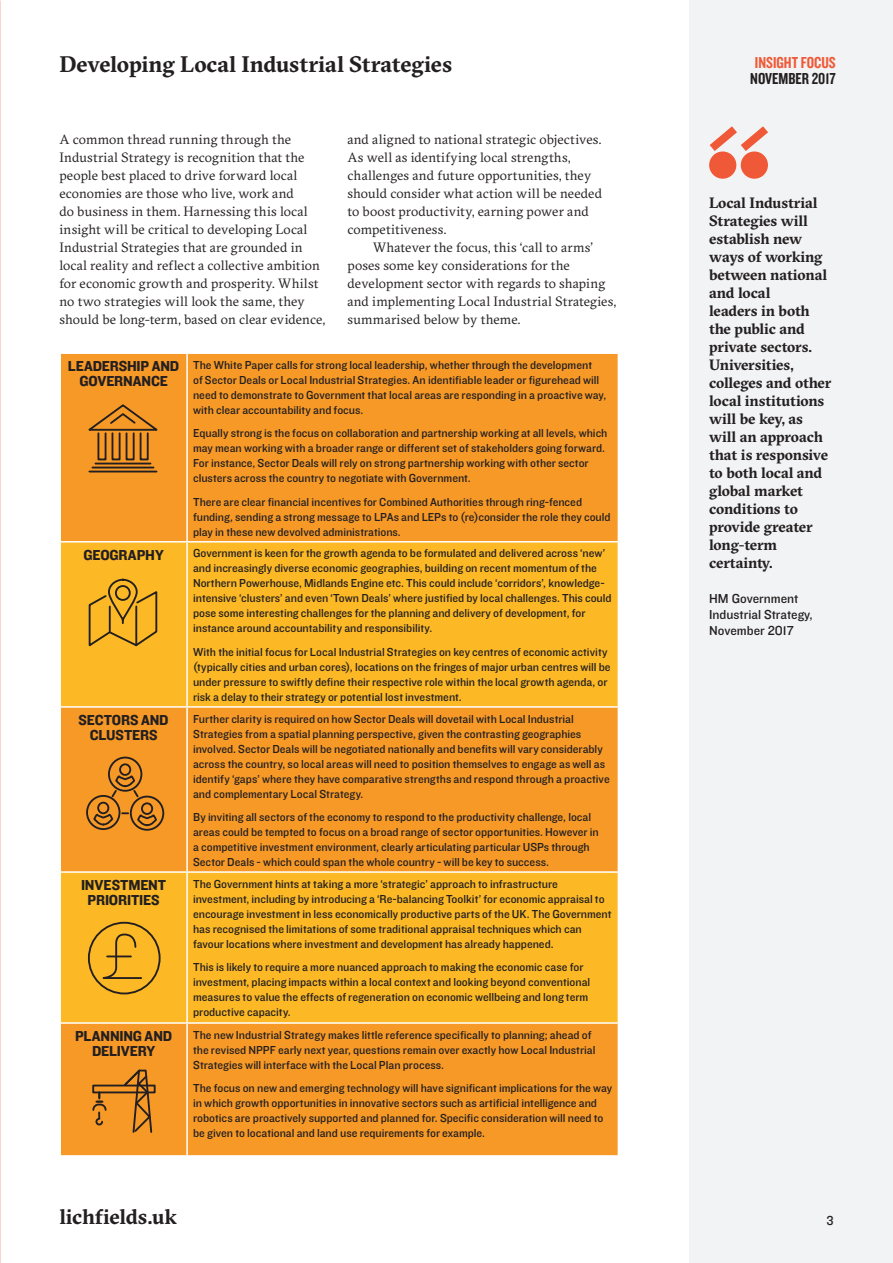
<style>
.page{position:relative;width:893px;height:1263px;background:#fff}
.page>*{position:absolute;margin:0;border:0;box-sizing:border-box;transform-origin:0 0}
.Page_Titles_15_17{font:700 22.5px "GT Sectra";letter-spacing:-.005em;color:#231f20}
.t1{font:700 21px "GT Sectra";letter-spacing:-.005em;color:#231f20}
.t2{font:16.5px "Knockout 49 Liteweight";color:#f05937}
.t3{font:16.5px "Knockout 49 Liteweight";color:#231f20}
.Quote{font:700 15px/18px "GT Sectra";letter-spacing:-.005em;color:#231f20}
.Stats_text{font:15px/15px "Knockout 51 Middleweight";letter-spacing:-.01em;color:#231f20;text-align:center}
.Body_Text_9_12{font:13.5px/18px "GT Sectra";letter-spacing:.01em;color:#231f20}
.Quote_Author{font:13.5px/16.2px "Knockout 31 Junior Middlewt";color:#231f20}
.Stats_text-2{font:12px/15px "Knockout 31 Junior Middlewt";color:#231f20}
</style>
<div class="page">
<div style="left:689px;top:0;width:204px;height:1263px;background:#f2f3f4"></div>
<div style="left:61px;top:354px;width:557px;height:801px;background:#f79927"></div>
<svg style="left:61px;top:542px;width:557px;height:480px;background:#f9ad26"></svg>
<hr style="left:186px;top:354px;width:2px;height:187px;background:#fff">
<hr style="left:59px;top:541px;width:128px;height:1px;background:#fff">
<hr style="left:187px;top:541px;width:432px;height:1px;background:#fff">
<hr style="left:186px;top:542px;width:2px;height:164px;background:#fff">
<hr style="left:59px;top:706px;width:128px;height:2px;background:#fff">
<hr style="left:187px;top:706px;width:432px;height:2px;background:#fff">
<hr style="left:186px;top:708px;width:2px;height:163px;background:#fff">
<hr style="left:59px;top:871px;width:128px;height:2px;background:#fff">
<hr style="left:187px;top:871px;width:432px;height:2px;background:#fff">
<hr style="left:186px;top:873px;width:2px;height:149px;background:#fff">
<hr style="left:59px;top:1022px;width:128px;height:2px;background:#fff">
<hr style="left:187px;top:1022px;width:432px;height:2px;background:#fff">
<hr style="left:186px;top:1024px;width:2px;height:131px;background:#fff">
<div style="left:709px;top:151px;width:27px;height:28px;background:#f05937;border-radius:50%"></div>
<div style="left:741px;top:151px;width:27px;height:28px;background:#f05937;border-radius:50%"></div>
<svg style="left:710px;top:126px;width:58px;height:25px"></svg>
<svg style="left:88px;top:578px;width:70px;height:71px;background:#daa024"></svg>
<div style="left:92px;top:1084px;width:64px;height:9px;border:2px solid #231f20"></div>
<svg style="left:91px;top:1068px;width:62px;height:66px;background:#d08225"></svg>
<hr style="left:95px;top:463px;width:56px;height:1px;background:#231f20">
<hr style="left:92px;top:467px;width:62px;height:1px;background:#231f20">
<hr style="left:89px;top:471px;width:68px;height:1px;background:#231f20">
<div style="left:97px;top:432px;width:9px;height:28px;border:2px solid #231f20"></div>
<div style="left:112px;top:432px;width:9px;height:28px;border:2px solid #231f20"></div>
<div style="left:126px;top:432px;width:9px;height:28px;border:2px solid #231f20"></div>
<div style="left:140px;top:432px;width:9px;height:28px;border:2px solid #231f20"></div>
<svg style="left:84px;top:403px;width:78px;height:29px;background:#d78625"></svg>
<div style="left:86px;top:795px;width:34px;height:35px;border:2px solid #231f20;border-radius:50%"></div>
<div style="left:97px;top:802px;width:12px;height:12px;border:2px solid #231f20;border-radius:50%"></div>
<svg style="left:92px;top:811px;width:22px;height:15px"></svg>
<svg style="left:122px;top:812px;width:6px;height:2px"></svg>
<div style="left:130px;top:796px;width:34px;height:35px;border:2px solid #231f20;border-radius:50%"></div>
<div style="left:141px;top:802px;width:12px;height:13px;border:2px solid #231f20;border-radius:50%"></div>
<svg style="left:136px;top:812px;width:22px;height:15px"></svg>
<div style="left:108px;top:757px;width:34px;height:35px;border:2px solid #231f20;border-radius:50%"></div>
<div style="left:119px;top:763px;width:12px;height:13px;border:2px solid #231f20;border-radius:50%"></div>
<svg style="left:110px;top:773px;width:30px;height:26px"></svg>
<div style="left:88px;top:922px;width:73px;height:72px;border:2px solid #231f20;border-radius:50%"></div>
<hr style="left:104px;top:977px;width:37px;height:2px;background:#231f20">
<svg style="left:102px;top:932px;width:36px;height:48px;background:#dda224"></svg>
<p class="Page_Titles_15_17" style="left:59px;top:50px;width:394px">Developing Local Industrial Strategies</p>
<p class="Body_Text_9_12" style="left:59px;top:130px;width:267px">A common thread running through the Industrial Strategy is recognition that the people best placed to drive forward local economies are those who live, work and<br>do business in them. Harnessing this local insight will be critical to developing Local Industrial Strategies that are grounded in local reality and reflect a collective ambition for economic growth and prosperity. Whilst no two strategies will look the same, they should be long-term, based on clear evidence,</p>
<p class="Body_Text_9_12" style="left:347px;top:130px;width:256px">and aligned to national strategic objectives.<br>As well as identifying local strengths, challenges and future opportunities, they should consider what action will be needed to boost productivity, earning power and competitiveness.</p>
<p class="Body_Text_9_12" style="left:347px;top:238px;width:270px;text-indent:26px">Whatever the focus, this ‘call to arms’ poses some key considerations for the development sector with regards to shaping and implementing Local Industrial Strategies, summarised below by theme.</p>
<p class="Stats_text" style="left:68px;top:358px;width:113px">LEADERSHIP AND<br>GOVERNANCE</p>
<p class="Stats_text-2" style="left:193px;top:357px;width:415px">The White Paper calls for strong local leadership, whether through the development<br>of Sector Deals or Local Industrial Strategies. An identifiable leader or figurehead will need to demonstrate to Government that local areas are responding in a proactive way, with clear accountability and focus.</p>
<p class="Stats_text-2" style="left:193px;top:425px;width:416px">Equally strong is the focus on collaboration and partnership working at all levels, which may mean working with a broader range or different set of stakeholders going forward.<br>For instance, Sector Deals will rely on strong partnership working with other sector clusters across the country to negotiate with Government.</p>
<p class="Stats_text-2" style="left:193px;top:494px;width:419px">There are clear financial incentives for Combined Authorities through ring-fenced funding, sending a strong message to LPAs and LEPs to (re)consider the role they could play in these new devolved administrations.</p>
<p class="Stats_text" style="left:84px;top:547px;width:82px">GEOGRAPHY</p>
<p class="Stats_text-2" style="left:193px;top:545px;width:420px">Government is keen for the growth agenda to be formulated and delivered across ‘new’ and increasingly diverse economic geographies, building on recent momentum of the Northern Powerhouse, Midlands Engine etc. This could include ‘corridors’, knowledge&shy;intensive ‘clusters’ and even ‘Town Deals’ where justified by local challenges. This could pose some interesting challenges for the planning and delivery of development, for instance around accountability and responsibility.</p>
<p class="Stats_text-2" style="left:193px;top:644px;width:419px">With the initial focus for Local Industrial Strategies on key centres of economic activity (typically cities and urban cores), locations on the fringes of major urban centres will be under pressure to swiftly define their respective role within the local growth agenda, or risk a delay to their strategy or potential lost investment.</p>
<p class="Stats_text" style="left:79px;top:712px;width:92px">SECTORS AND<br>CLUSTERS</p>
<p class="Stats_text-2" style="left:193px;top:710px;width:418px">Further clarity is required on how Sector Deals will dovetail with Local Industrial Strategies from a spatial planning perspective, given the contrasting geographies involved. Sector Deals will be negotiated nationally and benefits will vary considerably across the country, so local areas will need to position themselves to engage as well as identify ‘gaps’ where they have comparative strengths and respond through a proactive and complementary Local Strategy.</p>
<p class="Stats_text-2" style="left:193px;top:809px;width:407px">By inviting all sectors of the economy to respond to the productivity challenge, local areas could be tempted to focus on a broad range of sector opportunities. However in a competitive investment environment, clearly articulating particular USPs through Sector Deals - which could span the whole country - will be key to success.</p>
<p class="Stats_text" style="left:81px;top:877px;width:87px">INVESTMENT<br>PRIORITIES</p>
<p class="Stats_text-2" style="left:193px;top:875px;width:420px">The Government hints at taking a more ‘strategic’ approach to infrastructure investment, including by introducing a ‘Re-balancing Toolkit’ for economic appraisal to encourage investment in less economically productive parts of the UK. The Government has recognised the limitations of some traditional appraisal techniques which can favour locations where investment and development has already happened.</p>
<p class="Stats_text-2" style="left:193px;top:959px;width:399px">This is likely to require a more nuanced approach to making the economic case for investment, placing impacts within a local context and looking beyond conventional measures to value the effects of regeneration on economic wellbeing and long term productive capacity.</p>
<p class="Stats_text" style="left:75px;top:1028px;width:99px">PLANNING AND<br>DELIVERY</p>
<p class="Stats_text-2" style="left:193px;top:1026px;width:404px">The new Industrial Strategy makes little reference specifically to planning; ahead of the revised NPPF early next year, questions remain over exactly how Local Industrial<br>Strategies will interface with the Local Plan process.</p>
<p class="Stats_text-2" style="left:193px;top:1080px;width:421px">The focus on new and emerging technology will have significant implications for the way in which growth opportunities in innovative sectors such as artificial intelligence and robotics are proactively supported and planned for. Specific consideration will need to be given to locational and land use requirements for example.</p>
<h2 class="t1" style="left:59px;top:1203px;width:119px">lichfields.uk</h2>
<h3 class="t2" style="left:755px;top:52px;width:82px">INSIGHT FOCUS</h3>
<h3 class="t3" style="left:750px;top:68px;width:87px">NOVEMBER 2017</h3>
<p class="Quote" style="left:709px;top:193px;width:124px">Local Industrial<br>Strategies will establish new ways of working between national and local<br>leaders in both the public and private sectors.<br>Universities, colleges and other local institutions will be key, as will an approach that is responsive to both local and global market conditions to provide greater long-term certainty.</p>
<p class="Quote_Author" style="left:709px;top:589px;width:105px">HM Government<br>Industrial Strategy,<br>November 2017</p>
<p class="Quote_Author" style="left:826px;top:1211px;width:9px">3</p>
</div>
